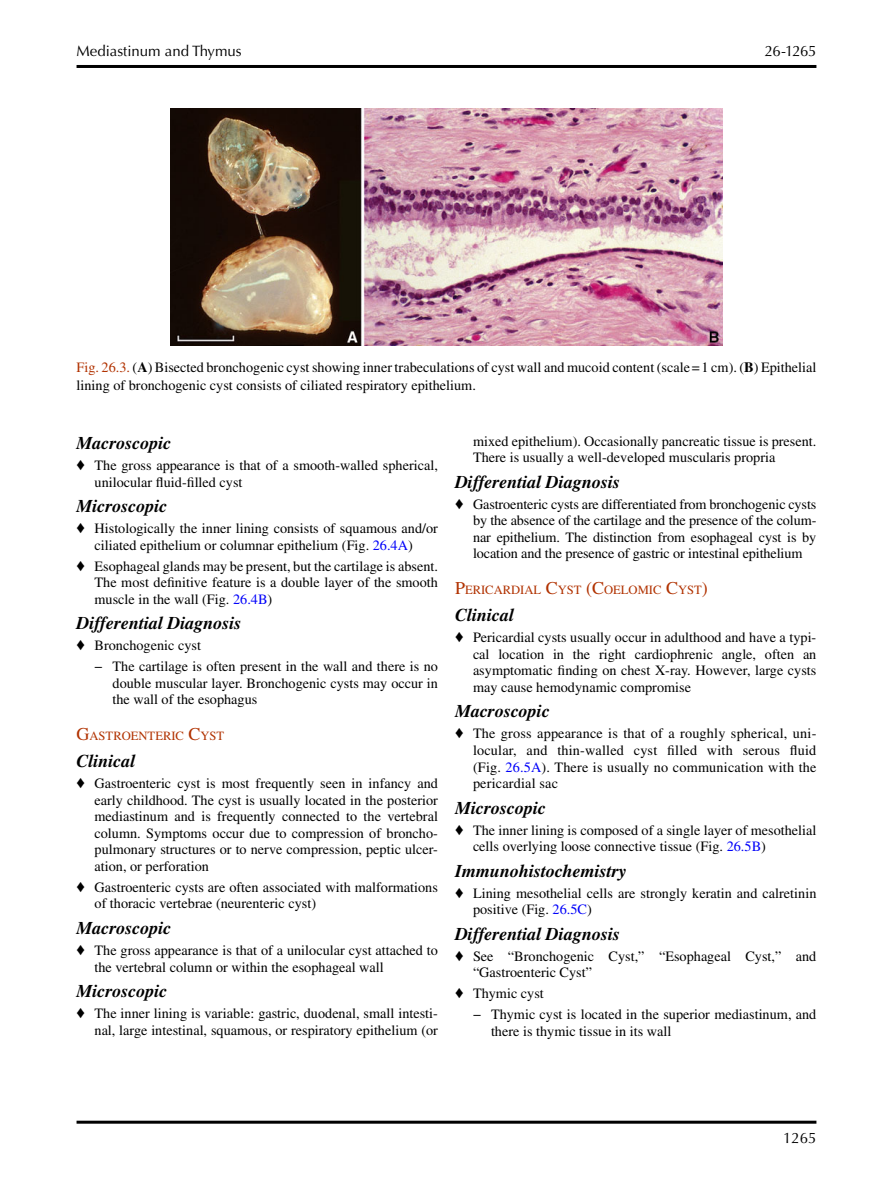
<style>
.page{position:relative;width:893px;height:1187px;background:#fff}
.page>*{position:absolute;margin:0;border:0;box-sizing:border-box;transform-origin:0 0}
.t1{font:italic 700 18px "Cflfcm Sxdlnk Times";color:#000}
.t2{font:15px "Nyxxjt Qqcyxy Optima";color:#000}
.t3{font:14.25px/16.5px "Yxqjmb Ghwfkn Times";color:#000}
.t4{font:12.6px "Yxqjmb Ghwfkn Times";color:#b13200}
.s1{color:#b13200}
.s2{font-family:"Jpgklh Ffsccp STIX General";font-weight:700}
.s3{color:#0000fa}
.s4{font-size:18px}
</style>
<div class="page">
<hr style="left:77px;top:1120px;width:739px;height:3px;background:#000">
<img style="left:171px;top:108px;width:551px;height:237px">
<hr style="left:77px;top:65px;width:739px;height:3px;background:#000">
<p class="t2" style="left:77px;top:45px;width:167px">Mediastinum and Thymus</p>
<p class="t2" style="left:765px;top:45px;width:53px">26-1265</p>
<p class="t3" style="left:77px;top:359px;width:741px;line-height:18px"><span class="s1">Fig. 26.3.</span> ( <span class="s2">A</span> ) Bisected bronchogenic cyst showing inner trabeculations of cyst wall and mucoid content (scale = 1 cm). ( <span class="s2">B</span> ) Epithelial lining of bronchogenic cyst consists of ciliated respiratory epithelium.</p>
<p class="t1" style="left:77px;top:436px;width:96px">Macroscopic</p>
<p class="t3" style="left:95px;top:458px;width:345px;text-indent:-18px">♦ The gross appearance is that of a smooth-walled spherical, unilocular fluid-filled cyst</p>
<p class="t1" style="left:77px;top:499px;width:92px">Microscopic</p>
<p class="t3" style="left:77px;top:521px;width:363px;text-align:center">♦ Histologically the inner lining consists of squamous and/or ciliated epithelium or columnar epithelium (Fig. <span class="s3">26.4A</span> )</p>
<p class="t3" style="left:95px;top:559px;width:345px;text-align:justify;text-indent:-18px">♦ Esophageal glands may be present, but the cartilage is absent.<br>The most definitive feature is a double layer of the smooth muscle in the wall (Fig. <span class="s3">26.4B</span> )</p>
<p class="t1" style="left:77px;top:616px;width:167px">Differential Diagnosis</p>
<p class="t3" style="left:95px;top:636px;width:345px;line-height:21px;text-indent:-18px">♦ Bronchogenic cyst<br>− The cartilage is often present in the wall and there is no</p>
<p class="t3" style="left:113px;top:676px;width:327px">double muscular layer. Bronchogenic cysts may occur in the wall of the esophagus</p>
<p class="t4" style="left:77px;top:731px;width:149px"><span class="s4">G</span>ASTROENTERIC <span class="s4">C</span>YST</p>
<p class="t1" style="left:77px;top:754px;width:61px">Clinical</p>
<p class="t3" style="left:95px;top:776px;width:345px;text-align:justify;text-indent:-18px">♦ Gastroenteric cyst is most frequently seen in infancy and early childhood. The cyst is usually located in the posterior mediastinum and is frequently connected to the vertebral column. Symptoms occur due to compression of broncho&shy;pulmonary structures or to nerve compression, peptic ulcer&shy;ation, or perforation</p>
<p class="t3" style="left:95px;top:880px;width:345px;text-indent:-18px">♦ Gastroenteric cysts are often associated with malformations of thoracic vertebrae (neurenteric cyst)</p>
<p class="t1" style="left:77px;top:921px;width:96px">Macroscopic</p>
<p class="t3" style="left:95px;top:943px;width:345px;text-indent:-18px">♦ The gross appearance is that of a unilocular cyst attached to the vertebral column or within the esophageal wall</p>
<p class="t1" style="left:77px;top:984px;width:92px">Microscopic</p>
<p class="t3" style="left:77px;top:1006px;width:363px;text-align:right">♦ The inner lining is variable: gastric, duodenal, small intesti&shy;nal, large intestinal, squamous, or respiratory epithelium (or</p>
<p class="t3" style="left:473px;top:434px;width:345px">mixed epithelium). Occasionally pancreatic tissue is present.<br>There is usually a well-developed muscularis propria</p>
<p class="t1" style="left:455px;top:475px;width:167px">Differential Diagnosis</p>
<p class="t3" style="left:473px;top:497px;width:345px;text-align:justify;text-indent:-18px">♦ Gastroenteric cysts are differentiated from bronchogenic cysts by the absence of the cartilage and the presence of the colum&shy;nar epithelium. The distinction from esophageal cyst is by location and the presence of gastric or intestinal epithelium</p>
<p class="t4" style="left:455px;top:585px;width:254px"><span class="s4">P</span>ERICARDIAL <span class="s4">C</span>YST <span class="s4">(C</span>OELOMIC <span class="s4">C</span>YST<span class="s4">)</span></p>
<p class="t1" style="left:455px;top:608px;width:61px">Clinical</p>
<p class="t3" style="left:473px;top:630px;width:345px;text-align:justify;text-indent:-18px">♦ Pericardial cysts usually occur in adulthood and have a typi&shy;cal location in the right cardiophrenic angle, often an asymptomatic finding on chest X-ray. However, large cysts may cause hemodynamic compromise</p>
<p class="t1" style="left:455px;top:704px;width:96px">Macroscopic</p>
<p class="t3" style="left:473px;top:726px;width:345px;text-align:justify;text-indent:-18px">♦ The gross appearance is that of a roughly spherical, uni&shy;locular, and thin-walled cyst filled with serous fluid (Fig. <span class="s3">26.5A</span> ). There is usually no communication with the pericardial sac</p>
<p class="t1" style="left:455px;top:800px;width:92px">Microscopic</p>
<p class="t3" style="left:473px;top:822px;width:345px;text-indent:-18px">♦ The inner lining is composed of a single layer of mesothelial cells overlying loose connective tissue (Fig. <span class="s3">26.5B</span> )</p>
<p class="t1" style="left:455px;top:863px;width:173px">Immunohistochemistry</p>
<p class="t3" style="left:473px;top:885px;width:345px;text-indent:-18px">♦ Lining mesothelial cells are strongly keratin and calretinin positive (Fig. <span class="s3">26.5C</span> )</p>
<p class="t1" style="left:455px;top:926px;width:167px">Differential Diagnosis</p>
<p class="t3" style="left:473px;top:948px;width:345px;text-indent:-18px">♦ See “Bronchogenic Cyst,” “Esophageal Cyst,” and “Gastroenteric Cyst”</p>
<p class="t3" style="left:473px;top:984px;width:345px;line-height:21px;text-indent:-18px">♦ Thymic cyst<br>− Thymic cyst is located in the superior mediastinum, and</p>
<p class="t3" style="left:491px;top:1023px;width:182px">there is thymic tissue in its wall</p>
<p class="t2" style="left:783px;top:1131px;width:35px">1265</p>
</div>
